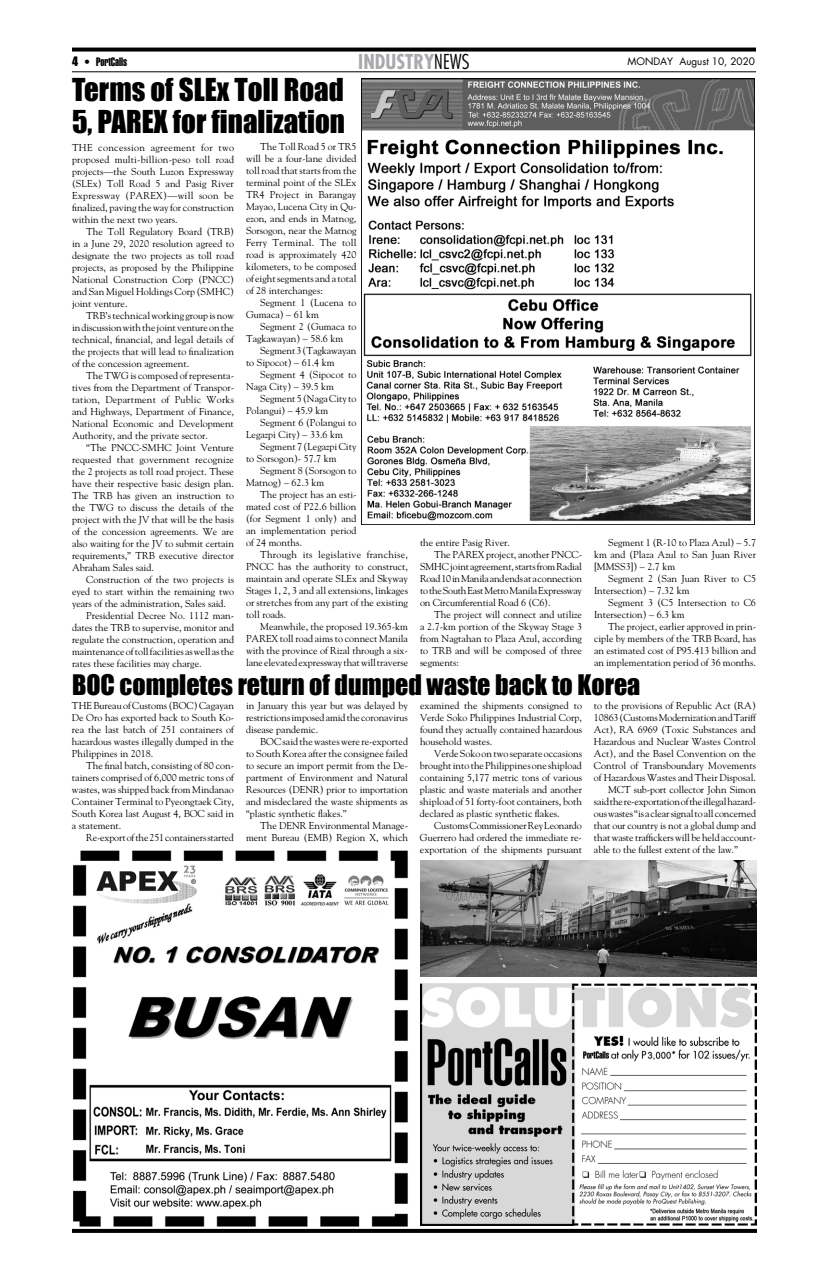
<style>
.page{position:relative;width:828px;height:1278px;background:#fff}
.page>*{position:absolute;margin:0;border:0;box-sizing:border-box;transform-origin:0 0}
.t1{font:29px/32px "Impact";color:#000}
.t2{font:26px "Impact";color:#000}
.t3{font:700 condensed 20px "Futura";color:#a7a9ac}
.t4{font:12px "Helvetica Extra Compressed";color:#000}
.t5{font:10px/12px "Goudy";color:#000;text-align:justify}
.t6{font:10px "Goudy";letter-spacing:-.02em;color:#000}
.t7{font:10px "Futura";color:#000}
.s1{font-family:"Impact"}
.s2{font-weight:300;color:#000}
</style>
<div class="page">
<hr style="left:72px;top:72px;width:684px;height:1px;background:#000">
<svg style="left:72px;top:48px;width:684px;height:4px;background:#1c1c1c"></svg>
<svg style="left:72px;top:1229px;width:685px;height:4px;background:#050505"></svg>
<img style="left:73px;top:850px;width:335px;height:377px">
<img style="left:421px;top:983px;width:336px;height:242px">
<img style="left:362px;top:78px;width:393px;height:447px">
<img style="left:420px;top:861px;width:337px;height:115px">
<p class="t4" style="left:72px;top:55px;width:57px"><span class="s1">4</span> • PortCalls</p>
<h3 class="t3" style="left:358px;top:49px;width:113px">INDUSTRY<span class="s2">NEWS</span></h3>
<p class="t7" style="left:628px;top:54px;width:129px">MONDAY August 10, 2020</p>
<h1 class="t1" style="left:72px;top:73px;width:275px">Terms of SLEx Toll Road<br>5, PAREX for finalization</h1>
<p class="t5" style="left:246px;top:140px;width:112px;text-indent:14px">The Toll Road 5 or TR5 will be a four-lane divided toll road that starts from the terminal point of the SLEx TR4 Project in Barangay Mayao, Lucena City in Qu&shy;ezon, and ends in Matnog, Sorsogon, near the Matnog Ferry Terminal. The toll road is approximately 420 kilometers, to be composed of eight segments and a total of 28 interchanges:</p>
<p class="t5" style="left:246px;top:296px;width:112px;text-indent:14px">Segment 1 (Lucena to<br>Gumaca) – 61 km</p>
<p class="t5" style="left:246px;top:320px;width:112px;text-indent:14px">Segment 2 (Gumaca to<br>Tagkawayan) – 58.6 km</p>
<p class="t5" style="left:246px;top:344px;width:112px;text-indent:14px">Segment 3 (Tagkawayan to Sipocot) – 61.4 km</p>
<p class="t5" style="left:246px;top:368px;width:112px;text-indent:14px">Segment 4 (Sipocot to<br>Naga City) – 39.5 km</p>
<p class="t5" style="left:246px;top:392px;width:112px;text-indent:14px">Segment 5 (Naga City to<br>Polangui) – 45.9 km</p>
<p class="t5" style="left:246px;top:416px;width:112px;text-indent:14px">Segment 6 (Polangui to<br>Legazpi City) – 33.6 km</p>
<p class="t5" style="left:246px;top:440px;width:112px;text-indent:14px">Segment 7 (Legazpi City to Sorsogon)- 57.7 km</p>
<p class="t5" style="left:246px;top:464px;width:112px;text-indent:14px">Segment 8 (Sorsogon to<br>Matnog) – 62.3 km</p>
<p class="t5" style="left:246px;top:488px;width:112px;text-indent:14px">The project has an esti&shy;mated cost of P22.6 billion (for Segment 1 only) and an implementation period of 24 months.</p>
<p class="t5" style="left:246px;top:548px;width:164px;text-indent:14px">Through its legislative franchise, PNCC has the authority to construct, maintain and operate SLEx and Skyway Stages 1, 2, 3 and all extensions, linkages or stretches from any part of the existing toll roads.</p>
<p class="t5" style="left:246px;top:620px;width:164px;text-indent:14px">Meanwhile, the proposed 19.365-km PAREX toll road aims to connect Manila with the province of Rizal through a six&shy;lane elevated expressway that will traverse</p>
<p class="t5" style="left:72px;top:141px;width:164px">THE concession agreement for two proposed multi-billion-peso toll road projects—the South Luzon Expressway (SLEx) Toll Road 5 and Pasig River Expressway (PAREX)—will soon be finalized, paving the way for construction within the next two years.</p>
<p class="t5" style="left:72px;top:225px;width:164px;text-indent:14px">The Toll Regulatory Board (TRB) in a June 29, 2020 resolution agreed to designate the two projects as toll road projects, as proposed by the Philippine National Construction Corp (PNCC) and San Miguel Holdings Corp (SMHC) joint venture.</p>
<p class="t5" style="left:72px;top:309px;width:164px;text-indent:14px">TRB’s technical working group is now in discussion with the joint venture on the technical, financial, and legal details of the projects that will lead to finalization of the concession agreement.</p>
<p class="t5" style="left:72px;top:369px;width:164px;text-indent:14px">The TWG is composed of representa&shy;tives from the Department of Transpor&shy;tation, Department of Public Works and Highways, Department of Finance, National Economic and Development Authority, and the private sector.</p>
<p class="t5" style="left:72px;top:441px;width:164px;text-indent:14px">“The PNCC-SMHC Joint Venture requested that government recognize the 2 projects as toll road project. These have their respective basic design plan.<br>The TRB has given an instruction to the TWG to discuss the details of the project with the JV that will be the basis of the concession agreements. We are also waiting for the JV to submit certain requirements,” TRB executive director Abraham Sales said.</p>
<p class="t5" style="left:86px;top:573px;width:149px">Construction of the two projects is</p>
<p class="t5" style="left:72px;top:585px;width:164px">eyed to start within the remaining two</p>
<p class="t5" style="left:72px;top:597px;width:156px">years of the administration, Sales said.</p>
<p class="t5" style="left:86px;top:609px;width:149px">Presidential Decree No. 1112 man-</p>
<p class="t5" style="left:72px;top:621px;width:163px">dates the TRB to supervise, monitor and</p>
<p class="t5" style="left:72px;top:633px;width:164px">regulate the construction, operation and</p>
<p class="t5" style="left:72px;top:645px;width:164px">maintenance of toll facilities as well as the</p>
<p class="t5" style="left:72px;top:657px;width:131px">rates these facilities may charge.</p>
<p class="t5" style="left:420px;top:536px;width:91px">the entire Pasig River.</p>
<p class="t5" style="left:434px;top:548px;width:149px">The PAREX project, another PNCC-</p>
<p class="t5" style="left:420px;top:560px;width:164px">SMHC joint agreement, starts from Radial</p>
<p class="t6" style="left:420px;top:572px;width:164px">Road 10 in Manila and ends at a connection</p>
<p class="t6" style="left:420px;top:584px;width:164px">to the South East Metro Manila Expressway</p>
<p class="t5" style="left:420px;top:596px;width:132px">on Circumferential Road 6 (C6).</p>
<p class="t5" style="left:434px;top:608px;width:149px">The project will connect and utilize</p>
<p class="t5" style="left:420px;top:620px;width:164px">a 2.7-km portion of the Skyway Stage 3</p>
<p class="t5" style="left:420px;top:632px;width:164px">from Nagtahan to Plaza Azul, according</p>
<p class="t5" style="left:420px;top:644px;width:163px">to TRB and will be composed of three</p>
<p class="t5" style="left:420px;top:656px;width:41px">segments:</p>
<p class="t5" style="left:594px;top:536px;width:164px;text-indent:14px">Segment 1 (R-10 to Plaza Azul) – 5.7 km and (Plaza Azul to San Juan River [MMSS3]) – 2.7 km</p>
<p class="t5" style="left:594px;top:572px;width:164px;text-indent:14px">Segment 2 (San Juan River to C5<br>Intersection) – 7.32 km</p>
<p class="t5" style="left:594px;top:596px;width:163px;text-indent:14px">Segment 3 (C5 Intersection to C6<br>Intersection) – 6.3 km</p>
<p class="t5" style="left:594px;top:620px;width:164px;text-indent:14px">The project, earlier approved in prin&shy;ciple by members of the TRB Board, has an estimated cost of P95.413 billion and an implementation period of 36 months.</p>
<h2 class="t2" style="left:72px;top:664px;width:570px">BOC completes return of dumped waste back to Korea</h2>
<p class="t5" style="left:246px;top:699px;width:164px">in January this year but was delayed by restrictions imposed amid the coronavirus disease pandemic.</p>
<p class="t5" style="left:246px;top:735px;width:164px;text-indent:14px">BOC said the wastes were re-exported to South Korea after the consignee failed to secure an import permit from the De&shy;partment of Environment and Natural Resources (DENR) prior to importation and misdeclared the waste shipments as “plastic synthetic flakes.”</p>
<p class="t5" style="left:246px;top:819px;width:164px;text-align:right">The DENR Environmental Manage&shy;ment Bureau (EMB) Region X, which</p>
<p class="t5" style="left:594px;top:699px;width:163px">to the provisions of Republic Act (RA)</p>
<p class="t5" style="left:594px;top:711px;width:163px">10863 (Customs Modernization and Tariff</p>
<p class="t5" style="left:594px;top:723px;width:163px">Act), RA 6969 (Toxic Substances and</p>
<p class="t5" style="left:594px;top:735px;width:164px">Hazardous and Nuclear Wastes Control</p>
<p class="t5" style="left:594px;top:747px;width:163px">Act), and the Basel Convention on the</p>
<p class="t5" style="left:594px;top:759px;width:163px">Control of Transboundary Movements</p>
<p class="t5" style="left:594px;top:771px;width:163px">of Hazardous Wastes and Their Disposal.</p>
<p class="t5" style="left:608px;top:783px;width:149px">MCT sub-port collector John Simon</p>
<p class="t5" style="left:594px;top:795px;width:163px">said the re-exportation of the illegal hazard-</p>
<p class="t5" style="left:594px;top:807px;width:164px">ous wastes “is a clear signal to all concerned</p>
<p class="t5" style="left:594px;top:819px;width:164px">that our country is not a global dump and</p>
<p class="t5" style="left:594px;top:831px;width:163px">that waste traffickers will be held account-</p>
<p class="t5" style="left:594px;top:843px;width:145px">able to the fullest extent of the law.”</p>
<p class="t5" style="left:72px;top:699px;width:164px">THE Bureau of Customs (BOC) Cagayan De Oro has exported back to South Ko&shy;rea the last batch of 251 containers of hazardous wastes illegally dumped in the Philippines in 2018.</p>
<p class="t5" style="left:72px;top:759px;width:164px;text-indent:14px">The final batch, consisting of 80 con&shy;tainers comprised of 6,000 metric tons of wastes, was shipped back from Mindanao Container Terminal to Pyeongtaek City, South Korea last August 4, BOC said in a statement.</p>
<p class="t5" style="left:86px;top:831px;width:149px">Re-export of the 251 containers started</p>
<p class="t5" style="left:420px;top:699px;width:164px">examined the shipments consigned to Verde Soko Philippines Industrial Corp, found they actually contained hazardous household wastes.</p>
<p class="t5" style="left:420px;top:747px;width:164px;text-indent:14px">Verde Soko on two separate occasions brought into the Philippines one shipload containing 5,177 metric tons of various plastic and waste materials and another shipload of 51 forty-foot containers, both declared as plastic synthetic flakes.</p>
<p class="t5" style="left:420px;top:819px;width:163px;text-indent:14px">Customs Commissioner Rey Leonardo Guerrero had ordered the immediate re&shy;exportation of the shipments pursuant</p>
</div>
